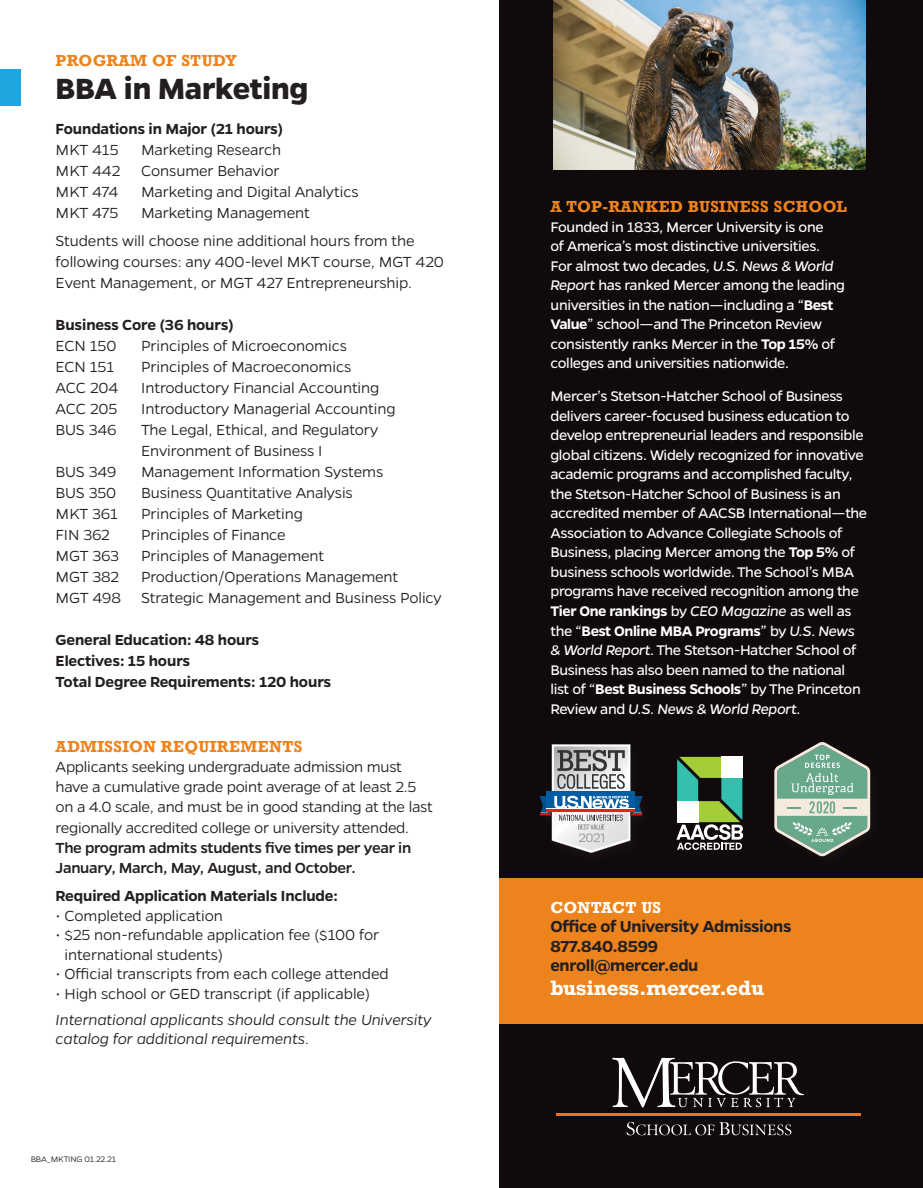
<style>
.page{position:relative;width:923px;height:1188px;background:#fff}
.page>*{position:absolute;margin:0;border:0;box-sizing:border-box;transform-origin:0 0}
.Subhead{font:700 33px "Gentona";letter-spacing:-.01em;color:#231f20}
.t1{font:700 19.5px "Rockwell";color:#fff}
.t2{font:600 18px "Gentona";letter-spacing:-.02em;color:#231f20}
.Text{font:300 16.5px/20.2px "Gentona";letter-spacing:-.01em;color:#231f20}
.Semibold_subheads{font:600 16.5px "Gentona";letter-spacing:-.01em;color:#231f20}
.Text-2{font:italic 300 16.5px/19.5px "Gentona";letter-spacing:-.01em;color:#231f20}
.Text-3{font:15.75px/19.5px "Gentona";letter-spacing:-.025em;color:#fff}
.Subhead-2{font:700 15px "Rockwell";letter-spacing:.03em;color:#ed831d}
.Subhead-3{font:700 15px "Rockwell";letter-spacing:.01em;color:#ed831d}
.Subhead-4{font:700 15px "Rockwell";letter-spacing:.01em;color:#fff}
.Text_Sheet{font:300 9px "Gentona";letter-spacing:-.015em;color:#231f20}
.s1{font-weight:500}
.s2{font-style:italic}
.s3{font-weight:600}
</style>
<div class="page">
<div style="left:499px;top:0;width:424px;height:1187px;background:#110a0c"></div>
<div style="left:499px;top:878px;width:424px;height:146px;background:#ed831d"></div>
<svg style="left:627px;top:1121px;width:164px;height:13px"></svg>
<hr style="left:557px;top:1113px;width:304px;height:2px;background:#eb741f">
<svg style="left:612px;top:1057px;width:192px;height:50px"></svg>
<div style="left:0;top:69px;width:21px;height:36px;background:#1da6df"></div>
<img style="left:554px;top:0;width:311px;height:169px">
<svg style="left:676px;top:756px;width:67px;height:93px"></svg>
<svg style="left:774px;top:742px;width:96px;height:114px"></svg>
<svg style="left:540px;top:744px;width:103px;height:108px"></svg>
<p class="Subhead-3" style="left:56px;top:51px;width:183px">PROGRAM OF STUDY</p>
<p class="Subhead" style="left:56px;top:70px;width:254px">BBA in Marketing</p>
<p class="Semibold_subheads" style="left:56px;top:119px;width:229px">Foundations in Major (21 hours)</p>
<p class="Text" style="left:56px;top:139px;width:65px">MKT 415</p>
<p class="Text" style="left:141px;top:139px;width:141px">Marketing Research</p>
<p class="Text" style="left:56px;top:160px;width:66px">MKT 442</p>
<p class="Text" style="left:141px;top:160px;width:140px">Consumer Behavior</p>
<p class="Text" style="left:56px;top:181px;width:64px">MKT 474</p>
<p class="Text" style="left:141px;top:181px;width:219px">Marketing and Digital Analytics</p>
<p class="Text" style="left:56px;top:202px;width:64px">MKT 475</p>
<p class="Text" style="left:141px;top:202px;width:170px">Marketing Management</p>
<p class="Text" style="left:56px;top:229px;width:390px;line-height:21px">Students will choose nine additional hours from the following courses: any 400-level MKT course, MGT 420<br>Event Management, or MGT 427 Entrepreneurship.</p>
<p class="Semibold_subheads" style="left:56px;top:315px;width:180px">Business Core (36 hours)</p>
<p class="Text" style="left:56px;top:335px;width:62px">ECN 150</p>
<p class="Text" style="left:141px;top:335px;width:207px">Principles of Microeconomics</p>
<p class="Text" style="left:56px;top:356px;width:60px">ECN 151</p>
<p class="Text" style="left:141px;top:356px;width:212px">Principles of Macroeconomics</p>
<p class="Text" style="left:56px;top:377px;width:64px">ACC 204</p>
<p class="Text" style="left:141px;top:377px;width:240px">Introductory Financial Accounting</p>
<p class="Text" style="left:56px;top:398px;width:63px">ACC 205</p>
<p class="Text" style="left:141px;top:398px;width:256px">Introductory Managerial Accounting</p>
<p class="Text" style="left:56px;top:419px;width:62px">BUS 346</p>
<p class="Text" style="left:141px;top:418px;width:239px;line-height:21px">The Legal, Ethical, and Regulatory<br>Environment of Business I</p>
<p class="Text" style="left:56px;top:461px;width:62px">BUS 349</p>
<p class="Text" style="left:141px;top:461px;width:244px">Management Information Systems</p>
<p class="Text" style="left:56px;top:482px;width:62px">BUS 350</p>
<p class="Text" style="left:141px;top:482px;width:213px">Business Quantitative Analysis</p>
<p class="Text" style="left:56px;top:503px;width:64px">MKT 361</p>
<p class="Text" style="left:141px;top:503px;width:163px">Principles of Marketing</p>
<p class="Text" style="left:56px;top:524px;width:56px">FIN 362</p>
<p class="Text" style="left:141px;top:524px;width:146px">Principles of Finance</p>
<p class="Text" style="left:56px;top:545px;width:65px">MGT 363</p>
<p class="Text" style="left:141px;top:545px;width:185px">Principles of Management</p>
<p class="Text" style="left:56px;top:566px;width:65px">MGT 382</p>
<p class="Text" style="left:141px;top:566px;width:259px">Production/Operations Management</p>
<p class="Text" style="left:56px;top:587px;width:388px">MGT 498 Strategic Management and Business Policy</p>
<p class="Semibold_subheads" style="left:56px;top:630px;width:205px">General Education: 48 hours</p>
<p class="Semibold_subheads" style="left:56px;top:651px;width:136px">Electives: 15 hours</p>
<p class="Semibold_subheads" style="left:56px;top:672px;width:277px">Total Degree Requirements: 120 hours</p>
<p class="Subhead-2" style="left:56px;top:736px;width:248px">ADMISSION REQUIREMENTS</p>
<p class="Text" style="left:56px;top:756px;width:379px">Applicants seeking undergraduate admission must have a cumulative grade point average of at least 2.5 on a 4.0 scale, and must be in good standing at the last regionally accredited college or university attended.<br><span class="s1">The program admits students five times per year in January, March, May, August, and October.</span></p>
<p class="Semibold_subheads" style="left:56px;top:886px;width:284px">Required Application Materials Include:</p>
<p class="Text" style="left:56px;top:904px;width:169px">• Completed application</p>
<p class="Text" style="left:65px;top:924px;width:316px;line-height:19.5px;text-indent:-9px">• $25 non-refundable application fee ($100 for international students)</p>
<p class="Text" style="left:56px;top:963px;width:334px">• Official transcripts from each college attended</p>
<p class="Text" style="left:56px;top:982px;width:316px">• High school or GED transcript (if applicable)</p>
<p class="Text-2" style="left:56px;top:1009px;width:377px">International applicants should consult the University catalog for additional requirements.</p>
<p class="Text_Sheet" style="left:31px;top:1153px;width:87px">BBA_MKTING 01.22.21</p>
<p class="Subhead-2" style="left:550px;top:197px;width:298px">A TOP-RANKED BUSINESS SCHOOL</p>
<p class="Text-3" style="left:550px;top:217px;width:296px">Founded in 1833, Mercer University is one<br>of America’s most distinctive universities.<br>For almost two decades, <span class="s2">U.S. News &amp; World Report</span> has ranked Mercer among the leading universities in the nation—including a “<span class="s3">Best Value</span>” school—and The Princeton Review consistently ranks Mercer in the <span class="s3">Top 15%</span> of colleges and universities nationwide.</p>
<p class="Text-3" style="left:550px;top:386px;width:318px">Mercer’s Stetson-Hatcher School of Business delivers career-focused business education to develop entrepreneurial leaders and responsible global citizens. Widely recognized for innovative academic programs and accomplished faculty, the Stetson-Hatcher School of Business is an accredited member of AACSB International—the Association to Advance Collegiate Schools of Business, placing Mercer among the <span class="s3">Top 5%</span> of business schools worldwide. The School’s MBA programs have received recognition among the <span class="s3">Tier One rankings</span> by <span class="s2">CEO Magazine</span> as well as the “<span class="s3">Best Online MBA Programs</span>” by <span class="s2">U.S. News &amp; World Report</span>. The Stetson-Hatcher School of Business has also been named to the national list of “<span class="s3">Best Business Schools</span>” by The Princeton Review and <span class="s2">U.S. News &amp; World Report</span>.</p>
<p class="Subhead-4" style="left:550px;top:897px;width:112px">CONTACT US</p>
<p class="t2" style="left:550px;top:916px;width:242px">Office of University Admissions</p>
<p class="t2" style="left:550px;top:935px;width:109px">877.840.8599</p>
<p class="t2" style="left:550px;top:955px;width:149px">enroll@mercer.edu</p>
<p class="t1" style="left:550px;top:975px;width:215px">business.mercer.edu</p>
</div>
